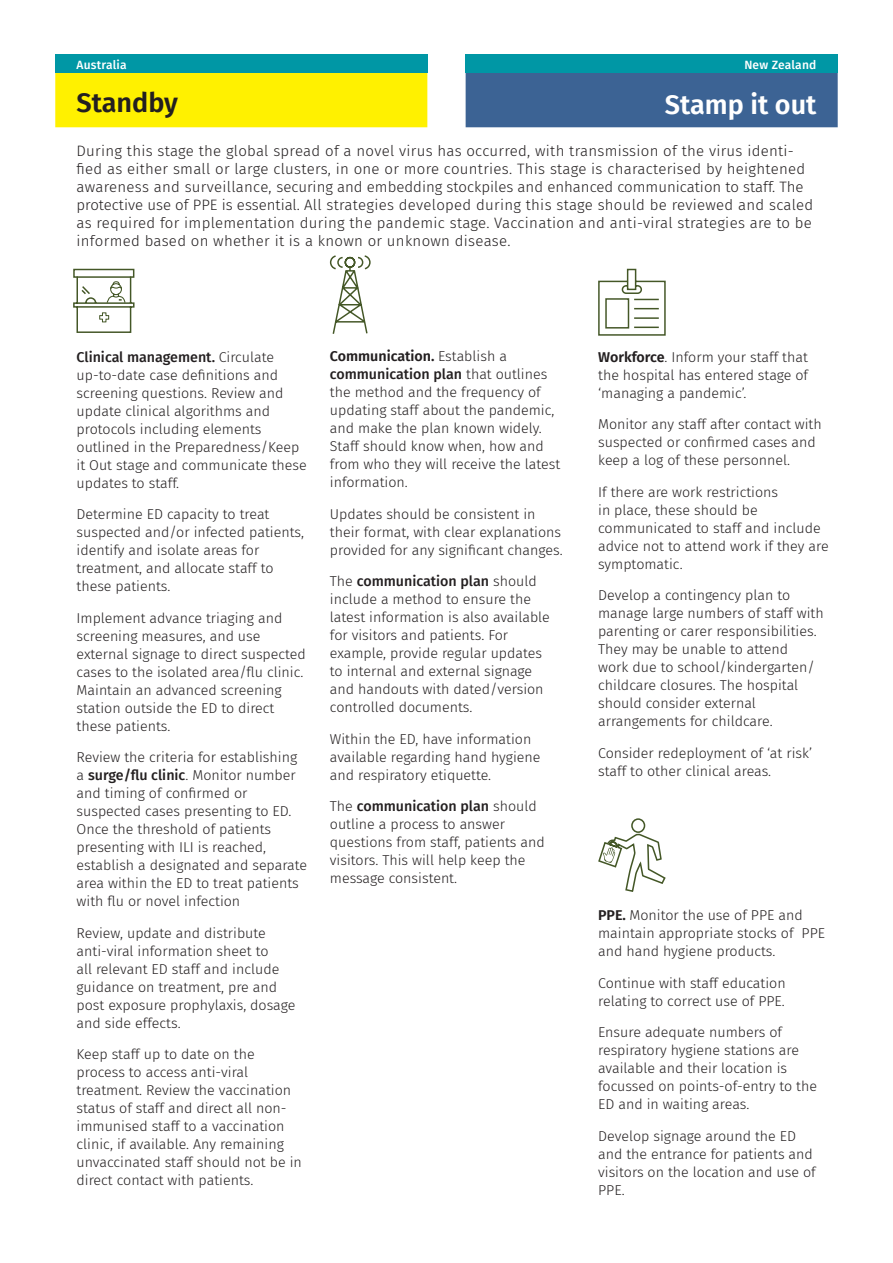
<style>
.page{position:relative;width:893px;height:1263px;background:#fff}
.page>*{position:absolute;margin:0;border:0;box-sizing:border-box;transform-origin:0 0}
.Section_Heading{font:600 27px "Fira Sans";color:#fff}
.Section_Heading-2{font:600 27px "Fira Sans";color:#231f20}
.t1{font:300 15px/18px "Fira Sans";letter-spacing:.02em;color:#231f20}
.Body{font:300 14.25px/18px "Fira Sans";color:#231f20}
.t2{font:500 12px "Fira Sans";letter-spacing:.02em;color:#fff}
.s1{font-weight:500}
.s2{font-weight:600}
</style>
<div class="page">
<div style="left:55px;top:72px;width:372px;height:55px;background:#fff100"></div>
<div style="left:466px;top:72px;width:372px;height:55px;background:#3c6394"></div>
<div style="left:77px;top:84px;width:334px;height:32px;background:#fff100"></div>
<div style="left:466px;top:54px;width:372px;height:18px;background:#0097a5"></div>
<div style="left:55px;top:54px;width:372px;height:18px;background:#0097a5"></div>
<svg style="left:598px;top:268px;width:68px;height:68px"></svg>
<svg style="left:329px;top:255px;width:42px;height:79px"></svg>
<svg style="left:598px;top:818px;width:68px;height:74px"></svg>
<svg style="left:73px;top:275px;width:62px;height:58px"></svg>
<div style="left:73px;top:269px;width:61px;height:9px;border:1px solid #445727"></div>
<p class="t2" style="left:77px;top:55px;width:52px">Australia</p>
<p class="t2" style="left:744px;top:55px;width:74px">New Zealand</p>
<p class="Section_Heading-2" style="left:77px;top:81px;width:103px">Standby</p>
<p class="Section_Heading" style="left:665px;top:82px;width:153px">Stamp it out</p>
<p class="t1" style="left:77px;top:141px;width:738px">During this stage the global spread of a novel virus has occurred, with transmission of the virus identi&shy;fied as either small or large clusters, in one or more countries. This stage is characterised by heightened awareness and surveillance, securing and embedding stockpiles and enhanced communication to staff. The protective use of PPE is essential. All strategies developed during this stage should be reviewed and scaled as required for implementation during the pandemic stage. Vaccination and anti-viral strategies are to be informed based on whether it is a known or unknown disease.</p>
<p class="Body" style="left:77px;top:347px;width:232px"><span class="s1">Clinical management.</span> Circulate up-to-date case definitions and screening questions. Review and update clinical algorithms and protocols including elements outlined in the Preparedness/Keep it Out stage and communicate these updates to staff.</p>
<p class="Body" style="left:77px;top:505px;width:229px">Determine ED capacity to treat suspected and/or infected patients, identify and isolate areas for treatment, and allocate staff to these patients.</p>
<p class="Body" style="left:77px;top:608px;width:231px">Implement advance triaging and screening measures, and use external signage to direct suspected cases to the isolated area/flu clinic.<br>Maintain an advanced screening station outside the ED to direct these patients.</p>
<p class="Body" style="left:77px;top:748px;width:232px">Review the criteria for establishing a <span class="s1">surge/flu clinic</span>. Monitor number and timing of confirmed or suspected cases presenting to ED.<br>Once the threshold of patients presenting with ILI is reached, establish a designated and separate area within the ED to treat patients with flu or novel infection</p>
<p class="Body" style="left:77px;top:923px;width:220px">Review, update and distribute anti-viral information sheet to<br>all relevant ED staff and include guidance on treatment, pre and post exposure prophylaxis, dosage and side effects.</p>
<p class="Body" style="left:77px;top:1045px;width:227px">Keep staff up to date on the process to access anti-viral treatment. Review the vaccination status of staff and direct all non&shy;immunised staff to a vaccination clinic, if available. Any remaining unvaccinated staff should not be in direct contact with patients.</p>
<p class="Body" style="left:330px;top:347px;width:232px"><span class="s2">Communication.</span> Establish a <span class="s1">communication plan</span> that outlines the method and the frequency of updating staff about the pandemic, and make the plan known widely.<br>Staff should know when, how and from who they will receive the latest information.</p>
<p class="Body" style="left:330px;top:504px;width:234px">Updates should be consistent in their format, with clear explanations provided for any significant changes.</p>
<p class="Body" style="left:330px;top:572px;width:222px">The <span class="s1">communication plan</span> should include a method to ensure the latest information is also available for visitors and patients. For example, provide regular updates to internal and external signage and handouts with dated/version controlled documents.</p>
<p class="Body" style="left:330px;top:729px;width:212px">Within the ED, have information available regarding hand hygiene and respiratory etiquette.</p>
<p class="Body" style="left:330px;top:797px;width:216px">The <span class="s1">communication plan</span> should outline a process to answer questions from staff, patients and visitors. This will help keep the message consistent.</p>
<p class="Body" style="left:598px;top:348px;width:211px;text-align:justify"><span class="s2">Workforce</span>. Inform your staff that the hospital has entered stage of ‘managing a pandemic’.</p>
<p class="Body" style="left:598px;top:415px;width:225px">Monitor any staff after contact with suspected or confirmed cases and keep a log of these personnel.</p>
<p class="Body" style="left:598px;top:483px;width:232px">If there are work restrictions<br>in place, these should be communicated to staff and include advice not to attend work if they are symptomatic.</p>
<p class="Body" style="left:598px;top:586px;width:227px">Develop a contingency plan to manage large numbers of staff with parenting or carer responsibilities.<br>They may be unable to attend<br>work due to school/kindergarten/ childcare closures. The hospital should consider external arrangements for childcare.</p>
<p class="Body" style="left:598px;top:744px;width:216px">Consider redeployment of ‘at risk’ staff to other clinical areas.</p>
<p class="Body" style="left:598px;top:906px;width:228px"><span class="s2">PPE.</span> Monitor the use of PPE and maintain appropriate stocks of PPE and hand hygiene products.</p>
<p class="Body" style="left:598px;top:974px;width:189px">Continue with staff education relating to correct use of PPE.</p>
<p class="Body" style="left:598px;top:1023px;width:220px">Ensure adequate numbers of respiratory hygiene stations are available and their location is focussed on points-of-entry to the<br>ED and in waiting areas.</p>
<p class="Body" style="left:598px;top:1127px;width:219px">Develop signage around the ED and the entrance for patients and visitors on the location and use of<br>PPE.</p>
</div>
